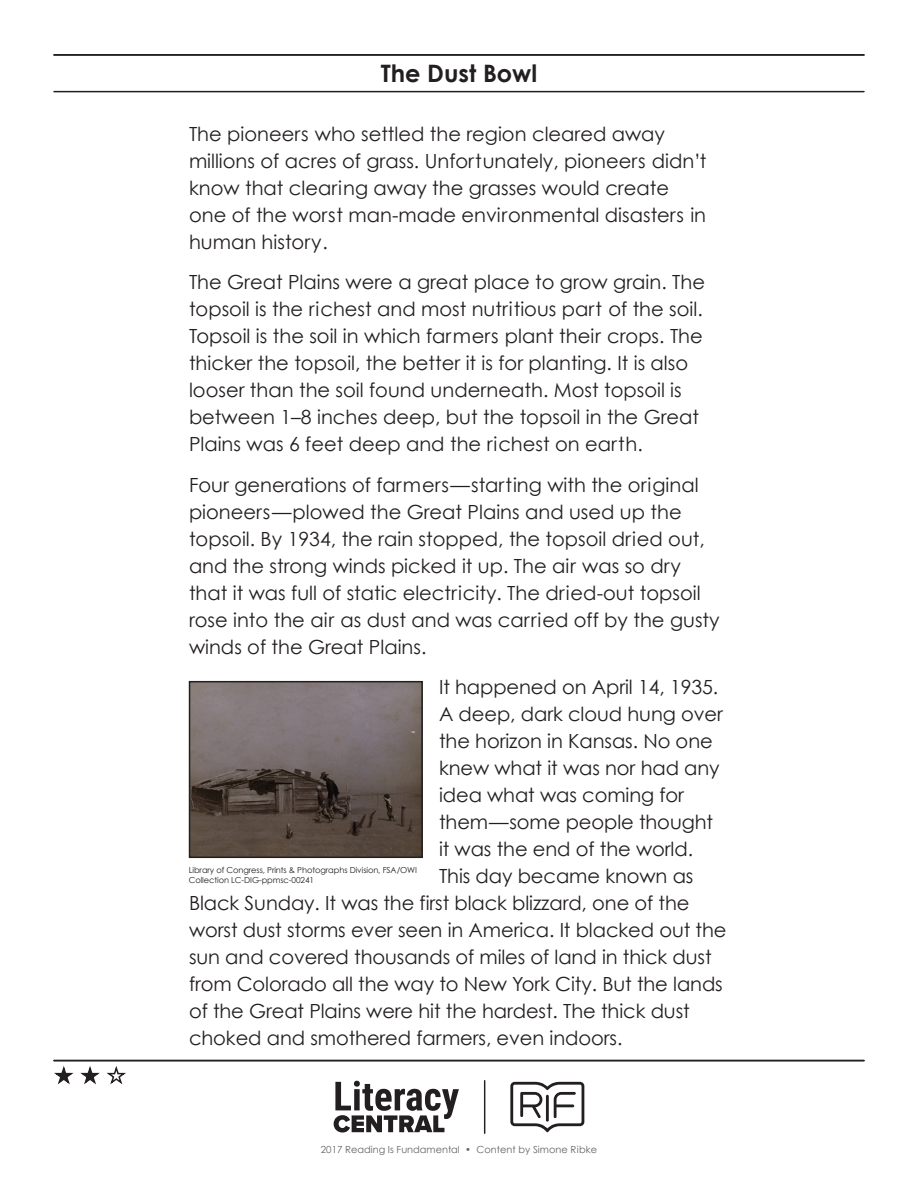
<style>
.page{position:relative;width:918px;height:1188px;background:#fff}
.page>*{position:absolute;margin:0;border:0;box-sizing:border-box;transform-origin:0 0}
.t1{font:700 24px "Century Gothic";color:#231f20}
.t2{font:19.5px/27px "Century Gothic";color:#231f20}
.t3{font:9.75px "Century Gothic";color:#636366}
.t4{font:8.25px/9.8px "Century Gothic";letter-spacing:-.01em;color:#231f20}
</style>
<div class="page">
<svg style="left:334px;top:1081px;width:125px;height:52px"></svg>
<svg style="left:510px;top:1082px;width:74px;height:50px"></svg>
<hr style="left:484px;top:1081px;width:1px;height:52px;background:#231f20">
<svg style="left:54px;top:1066px;width:72px;height:19px"></svg>
<hr style="left:54px;top:1060px;width:810px;height:2px;background:#231f20">
<hr style="left:54px;top:54px;width:810px;height:2px;background:#231f20">
<hr style="left:54px;top:91px;width:810px;height:1px;background:#231f20">
<img style="left:192px;top:684px;width:228px;height:171px">
<div style="left:189px;top:681px;width:234px;height:177px;border:2px solid #231f20"></div>
<p class="t1" style="left:381px;top:58px;width:158px">The Dust Bowl</p>
<p class="t2" style="left:189px;top:120px;width:519px">The pioneers who settled the region cleared away millions of acres of grass. Unfortunately, pioneers didn’t know that clearing away the grasses would create one of the worst man-made environmental disasters in human history.</p>
<p class="t2" style="left:189px;top:268px;width:518px">The Great Plains were a great place to grow grain. The topsoil is the richest and most nutritious part of the soil.<br>Topsoil is the soil in which farmers plant their crops. The thicker the topsoil, the better it is for planting. It is also looser than the soil found underneath. Most topsoil is between 1–8 inches deep, but the topsoil in the Great Plains was 6 feet deep and the richest on earth.</p>
<p class="t2" style="left:189px;top:471px;width:532px">Four generations of farmers—starting with the original pioneers—plowed the Great Plains and used up the topsoil. By 1934, the rain stopped, the topsoil dried out, and the strong winds picked it up. The air was so dry that it was full of static electricity. The dried-out topsoil rose into the air as dust and was carried off by the gusty winds of the Great Plains.</p>
<p class="t2" style="left:439px;top:674px;width:281px">It happened on April 14, 1935.</p>
<p class="t2" style="left:439px;top:701px;width:285px">A deep, dark cloud hung over</p>
<p class="t2" style="left:439px;top:728px;width:275px">the horizon in Kansas. No one</p>
<p class="t2" style="left:439px;top:755px;width:282px">knew what it was nor had any</p>
<p class="t2" style="left:439px;top:782px;width:247px">idea what was coming for</p>
<p class="t2" style="left:439px;top:809px;width:276px">them—some people thought</p>
<p class="t2" style="left:439px;top:836px;width:256px">it was the end of the world.</p>
<p class="t2" style="left:439px;top:863px;width:256px">This day became known as</p>
<p class="t2" style="left:189px;top:890px;width:502px">Black Sunday. It was the first black blizzard, one of the</p>
<p class="t2" style="left:189px;top:917px;width:539px">worst dust storms ever seen in America. It blacked out the</p>
<p class="t2" style="left:189px;top:944px;width:524px">sun and covered thousands of miles of land in thick dust</p>
<p class="t2" style="left:189px;top:971px;width:535px">from Colorado all the way to New York City. But the lands</p>
<p class="t2" style="left:189px;top:998px;width:502px">of the Great Plains were hit the hardest. The thick dust</p>
<p class="t2" style="left:189px;top:1025px;width:435px">choked and smothered farmers, even indoors.</p>
<p class="t4" style="left:189px;top:865px;width:230px">Library of Congress, Prints &amp; Photographs Division, FSA/OWI<br>Collection LC-DIG-ppmsc-00241</p>
<p class="t3" style="left:321px;top:1144px;width:278px">2017 Reading Is Fundamental • Content by Simone Ribke</p>
</div>
